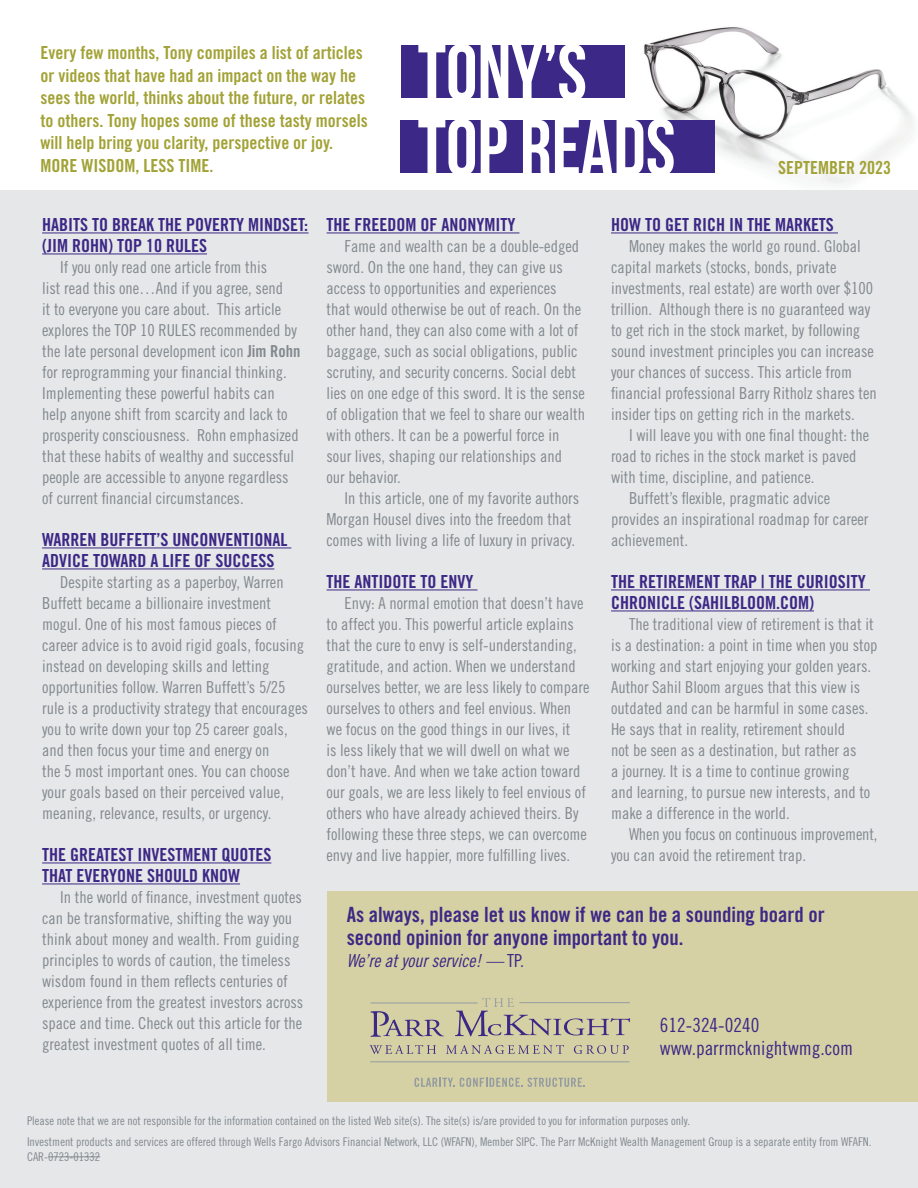
<style>
.page{position:relative;width:918px;height:1188px;background:#fff}
.page>*{position:absolute;margin:0;border:0;box-sizing:border-box;transform-origin:0 0}
.t1{font:21px/22.5px "Trade Gothic LT Std Bd Cn 20";color:#3c2886}
.t2{font:19.5px/22.5px "Trade Gothic LT Std Cn 18";color:#3c2886}
.t3{font:18px/21px "Trade Gothic LT Std Bd Cn 20";color:#3c2886}
.t4{font:18px/22.5px "Trade Gothic LT Std Bd Cn 20";color:#a2a236}
.t5{font:18px "Trade Gothic LT Std Cn 18 Obl";color:#3c2886}
.t6{font:16.5px/21px "Trade Gothic LT Std Cn 18";color:#81898e}
.t7{font:12px/21px "Trade Gothic LT Std Cn 18";color:#81898e}
.s1{font-family:"Trade Gothic LT Std Bd Cn 20"}
.s2{font-family:"Trade Gothic LT Std Cn 18"}
</style>
<div class="page">
<img style="left:644px;top:27px;width:270px;height:158px">
<div style="left:0;top:190px;width:918px;height:998px;background:#e6e7e9"></div>
<div style="left:327px;top:891px;width:591px;height:211px;background:#d5d1a4"></div>
<div style="left:401px;top:45px;width:223px;height:53px;background:#3c2886"></div>
<div style="left:401px;top:120px;width:314px;height:53px;background:#3c2886"></div>
<svg style="left:418px;top:119px;width:256px;height:57px"></svg>
<svg style="left:418px;top:45px;width:167px;height:53px"></svg>
<hr style="left:48px;top:1157px;width:52px;height:1px;background:#81898e">
<hr style="left:42px;top:233px;width:267px;height:1px;background:#3c2886">
<hr style="left:42px;top:254px;width:165px;height:1px;background:#3c2886">
<hr style="left:42px;top:548px;width:249px;height:1px;background:#3c2886">
<hr style="left:42px;top:569px;width:232px;height:1px;background:#3c2886">
<hr style="left:42px;top:863px;width:229px;height:1px;background:#3c2886">
<hr style="left:42px;top:884px;width:198px;height:1px;background:#3c2886">
<hr style="left:327px;top:233px;width:192px;height:1px;background:#3c2886">
<hr style="left:327px;top:590px;width:151px;height:1px;background:#3c2886">
<hr style="left:611px;top:233px;width:227px;height:1px;background:#3c2886">
<hr style="left:611px;top:590px;width:259px;height:1px;background:#3c2886">
<hr style="left:611px;top:611px;width:203px;height:1px;background:#3c2886">
<svg style="left:370px;top:1045px;width:66px;height:9px"></svg>
<svg style="left:446px;top:1045px;width:118px;height:9px"></svg>
<svg style="left:574px;top:1045px;width:55px;height:9px"></svg>
<svg style="left:370px;top:1011px;width:74px;height:26px"></svg>
<hr style="left:371px;top:1003px;width:107px;height:1px;background:#959ca1">
<hr style="left:370px;top:1061px;width:260px;height:1px;background:#959ca1">
<svg style="left:455px;top:998px;width:175px;height:38px"></svg>
<svg style="left:415px;top:1078px;width:170px;height:9px"></svg>
<p class="t4" style="left:40px;top:42px;width:329px">Every few months, Tony compiles a list of articles or videos that have had an impact on the way he sees the world, thinks about the future, or relates to others. Tony hopes some of these tasty morsels will help bring you clarity, perspective or joy.<br>MORE WISDOM, LESS TIME.</p>
<p class="t4" style="left:778px;top:156px;width:114px">SEPTEMBER 2023</p>
<p class="t3" style="left:42px;top:214px;width:267px">HABITS TO BREAK THE POVERTY MINDSET: (JIM ROHN) TOP 10 RULES</p>
<p class="t6" style="left:42px;top:257px;width:260px;text-indent:18px">If you only read one article from this<br>list read this one…And if you agree, send<br>it to everyone you care about. This article explores the TOP 10 RULES recommended by the late personal development icon <span class="s1">Jim Rohn </span>for reprogramming your financial thinking.<br>Implementing these powerful habits can help anyone shift from scarcity and lack to prosperity consciousness. Rohn emphasized that these habits of wealthy and successful people are accessible to anyone regardless of current financial circumstances.</p>
<p class="t3" style="left:42px;top:529px;width:247px">WARREN BUFFETT’S UNCONVENTIONAL<br>ADVICE TOWARD A LIFE OF SUCCESS</p>
<p class="t6" style="left:42px;top:572px;width:267px;text-indent:18px">Despite starting as a paperboy, Warren Buffett became a billionaire investment mogul. One of his most famous pieces of career advice is to avoid rigid goals, focusing instead on developing skills and letting opportunities follow. Warren Buffett’s 5/25 rule is a productivity strategy that encourages you to write down your top 25 career goals, and then focus your time and energy on<br>the 5 most important ones. You can choose your goals based on their perceived value, meaning, relevance, results, or urgency.</p>
<p class="t3" style="left:42px;top:844px;width:231px">THE GREATEST INVESTMENT QUOTES<br>THAT EVERYONE SHOULD KNOW</p>
<p class="t6" style="left:42px;top:887px;width:263px;text-indent:18px">In the world of finance, investment quotes can be transformative, shifting the way you think about money and wealth. From guiding principles to words of caution, the timeless wisdom found in them reflects centuries of experience from the greatest investors across space and time. Check out this article for the greatest investment quotes of all time.</p>
<p class="t3" style="left:327px;top:214px;width:190px">THE FREEDOM OF ANONYMITY</p>
<p class="t6" style="left:327px;top:236px;width:260px;text-indent:18px">Fame and wealth can be a double-edged sword. On the one hand, they can give us access to opportunities and experiences<br>that would otherwise be out of reach. On the other hand, they can also come with a lot of baggage, such as social obligations, public scrutiny, and security concerns. Social debt lies on one edge of this sword. It is the sense of obligation that we feel to share our wealth with others. It can be a powerful force in sour lives, shaping our relationships and<br>our behavior.</p>
<p class="t6" style="left:327px;top:488px;width:254px;text-indent:18px">In this article, one of my favorite authors<br>Morgan Housel dives into the freedom that comes with living a life of luxury in privacy.</p>
<p class="t3" style="left:327px;top:571px;width:148px">THE ANTIDOTE TO ENVY</p>
<p class="t6" style="left:327px;top:593px;width:265px;text-indent:18px">Envy: A normal emotion that doesn’t have to affect you. This powerful article explains that the cure to envy is self-understanding, gratitude, and action. When we understand ourselves better, we are less likely to compare ourselves to others and feel envious. When we focus on the good things in our lives, it<br>is less likely that we will dwell on what we don’t have. And when we take action toward our goals, we are less likely to feel envious of others who have already achieved theirs. By following these three steps, we can overcome envy and live happier, more fulfilling lives.</p>
<p class="t3" style="left:611px;top:214px;width:224px">HOW TO GET RICH IN THE MARKETS</p>
<p class="t6" style="left:611px;top:236px;width:267px;text-indent:18px">Money makes the world go round. Global capital markets (stocks, bonds, private investments, real estate) are worth over $100 trillion. Although there is no guaranteed way to get rich in the stock market, by following sound investment principles you can increase your chances of success. This article from financial professional Barry Ritholz shares ten insider tips on getting rich in the markets.</p>
<p class="t6" style="left:629px;top:425px;width:242px">I will leave you with one final thought: the</p>
<p class="t6" style="left:611px;top:446px;width:247px">road to riches in the stock market is paved</p>
<p class="t6" style="left:611px;top:467px;width:205px">with time, discipline, and patience.</p>
<p class="t6" style="left:629px;top:488px;width:203px">Buffett’s flexible, pragmatic advice</p>
<p class="t6" style="left:611px;top:509px;width:259px">provides an inspirational roadmap for career</p>
<p class="t6" style="left:611px;top:530px;width:78px">achievement.</p>
<p class="t3" style="left:611px;top:571px;width:256px">THE RETIREMENT TRAP | THE CURIOSITY<br>CHRONICLE (SAHILBLOOM.COM)</p>
<p class="t6" style="left:611px;top:614px;width:268px;text-indent:18px">The traditional view of retirement is that it is a destination: a point in time when you stop working and start enjoying your golden years.<br>Author Sahil Bloom argues that this view is outdated and can be harmful in some cases.<br>He says that in reality, retirement should<br>not be seen as a destination, but rather as<br>a journey. It is a time to continue growing<br>and learning, to pursue new interests, and to make a difference in the world.</p>
<p class="t6" style="left:611px;top:824px;width:268px;text-indent:18px">When you focus on continuous improvement, you can avoid the retirement trap.</p>
<p class="t1" style="left:347px;top:903px;width:480px">As always, please let us know if we can be a sounding board or second opinion for anyone important to you.</p>
<p class="t5" style="left:347px;top:950px;width:179px">We’re at your service! — <span class="s2">TP.</span></p>
<p class="t2" style="left:660px;top:1014px;width:195px">612-324-0240 www.parrmcknightwmg.com</p>
<p class="t7" style="left:27px;top:1110px;width:846px">Please note that we are not responsible for the information contained on the listed Web site(s). The site(s) is/are provided to you for information purposes only.<br>Investment products and services are offered through Wells Fargo Advisors Financial Network, LLC (WFAFN), Member SIPC. The Parr McKnight Wealth Management Group is a separate entity from WFAFN.</p>
<p class="t7" style="left:27px;top:1146px;width:75px">CAR-0723-01332</p>
</div>
